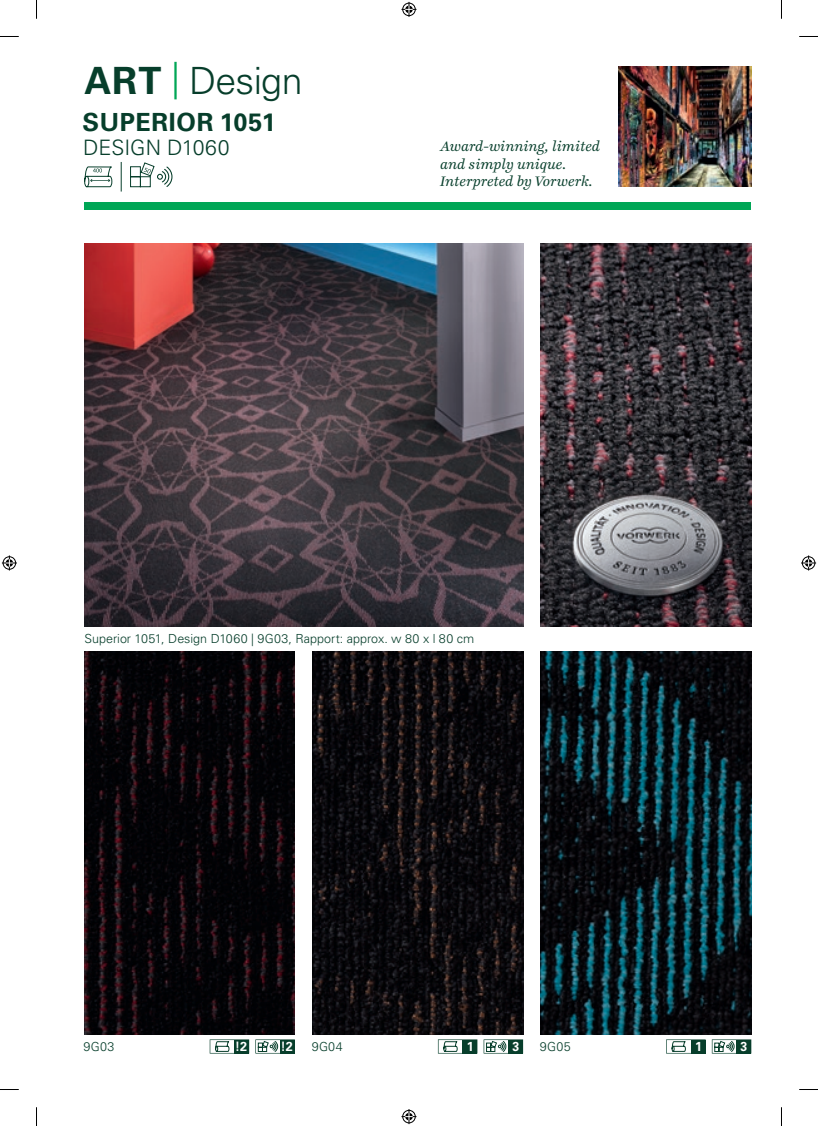
<style>
.page{position:relative;width:818px;height:1126px;background:#fff}
.page>*{position:absolute;margin:0;border:0;box-sizing:border-box;transform-origin:0 0}
.t1{font:300 37.5px "Univers LT Pro 45";letter-spacing:-.02em;color:#073e2b}
.t2{font:700 25px "Univers LT Pro 65";letter-spacing:.025em;color:#073e2b}
.t3{font:300 21.25px "Univers LT Pro 45";color:#073e2b}
.t4{font:italic 15px/17.5px "Ingeborg";color:#073e2b}
.t5{font:700 13px "Univers LT Pro 65";color:#fff}
.t6{font:700 13px "Univers LT Pro 65";color:#fff;scale:.96 1}
.t7{font:700 13px "Univers LT Pro 65";color:#fff;scale:.95 1}
.t8{font:300 12.5px "Univers LT Pro 45";letter-spacing:.005em;color:#073e2b}
.s1{font-family:"Univers LT Pro 65";font-weight:700}
.s2{color:#00a656}
</style>
<div class="page">
<img style="left:84px;top:651px;width:211px;height:383px">
<img style="left:312px;top:651px;width:210px;height:383px">
<img style="left:540px;top:651px;width:210px;height:383px">
<img style="left:540px;top:244px;width:210px;height:382px">
<img style="left:84px;top:244px;width:438px;height:382px">
<img style="left:618px;top:67px;width:132px;height:119px">
<svg style="left:84px;top:166px;width:28px;height:21px"></svg>
<svg style="left:130px;top:162px;width:43px;height:26px"></svg>
<svg style="left:121px;top:162px;width:1px;height:29px"></svg>
<div style="left:84px;top:202px;width:666px;height:8px;background:#00a656"></div>
<svg style="left:666px;top:1039px;width:24px;height:14px"></svg>
<div style="left:690px;top:1039px;width:15px;height:14px;background:#073e2b"></div>
<svg style="left:437px;top:1039px;width:25px;height:14px"></svg>
<div style="left:462px;top:1039px;width:15px;height:14px;background:#073e2b"></div>
<svg style="left:209px;top:1039px;width:25px;height:14px"></svg>
<div style="left:234px;top:1039px;width:15px;height:14px;background:#073e2b"></div>
<svg style="left:711px;top:1039px;width:25px;height:14px"></svg>
<div style="left:736px;top:1039px;width:14px;height:14px;background:#073e2b"></div>
<svg style="left:483px;top:1039px;width:25px;height:14px"></svg>
<div style="left:508px;top:1039px;width:14px;height:14px;background:#073e2b"></div>
<svg style="left:255px;top:1039px;width:40px;height:14px"></svg>
<div style="left:280px;top:1039px;width:14px;height:14px;background:#073e2b"></div>
<svg style="left:0;top:36px;width:19px;height:1px"></svg>
<svg style="left:799px;top:36px;width:18px;height:1px"></svg>
<svg style="left:0;top:1089px;width:19px;height:1px"></svg>
<svg style="left:799px;top:1089px;width:18px;height:1px"></svg>
<svg style="left:36px;top:0;width:1px;height:19px"></svg>
<svg style="left:36px;top:1107px;width:1px;height:18px"></svg>
<svg style="left:401px;top:2px;width:15px;height:15px"></svg>
<svg style="left:401px;top:1109px;width:15px;height:14px"></svg>
<svg style="left:2px;top:555px;width:15px;height:15px"></svg>
<svg style="left:801px;top:555px;width:14px;height:15px"></svg>
<h1 class="t1" style="left:84px;top:58px;width:219px"><span class="s1">ART</span> <span class="s2">|</span> Design</h1>
<h2 class="t2" style="left:83px;top:107px;width:194px">SUPERIOR 1051</h2>
<h3 class="t3" style="left:83px;top:134px;width:148px">DESIGN D1060</h3>
<p class="t4" style="left:440px;top:138px;width:161px">Award-winning, limited and simply unique.<br>Interpreted by Vorwerk.</p>
<p class="t8" style="left:84px;top:631px;width:391px">Superior 1051, Design D1060 | 9G03, Rapport: approx. w 80 x l 80 cm</p>
<p class="t8" style="left:83px;top:1038px;width:32px">9G03</p>
<p class="t8" style="left:311px;top:1038px;width:32px">9G04</p>
<p class="t8" style="left:539px;top:1038px;width:32px">9G05</p>
<p class="t5" style="left:235px;top:1038px;width:13px">!2</p>
<p class="t5" style="left:281px;top:1038px;width:13px">!2</p>
<p class="t6" style="left:466px;top:1038px;width:9px">1</p>
<p class="t7" style="left:512px;top:1038px;width:9px">3</p>
<p class="t6" style="left:694px;top:1038px;width:9px">1</p>
<p class="t7" style="left:740px;top:1038px;width:9px">3</p>
</div>
